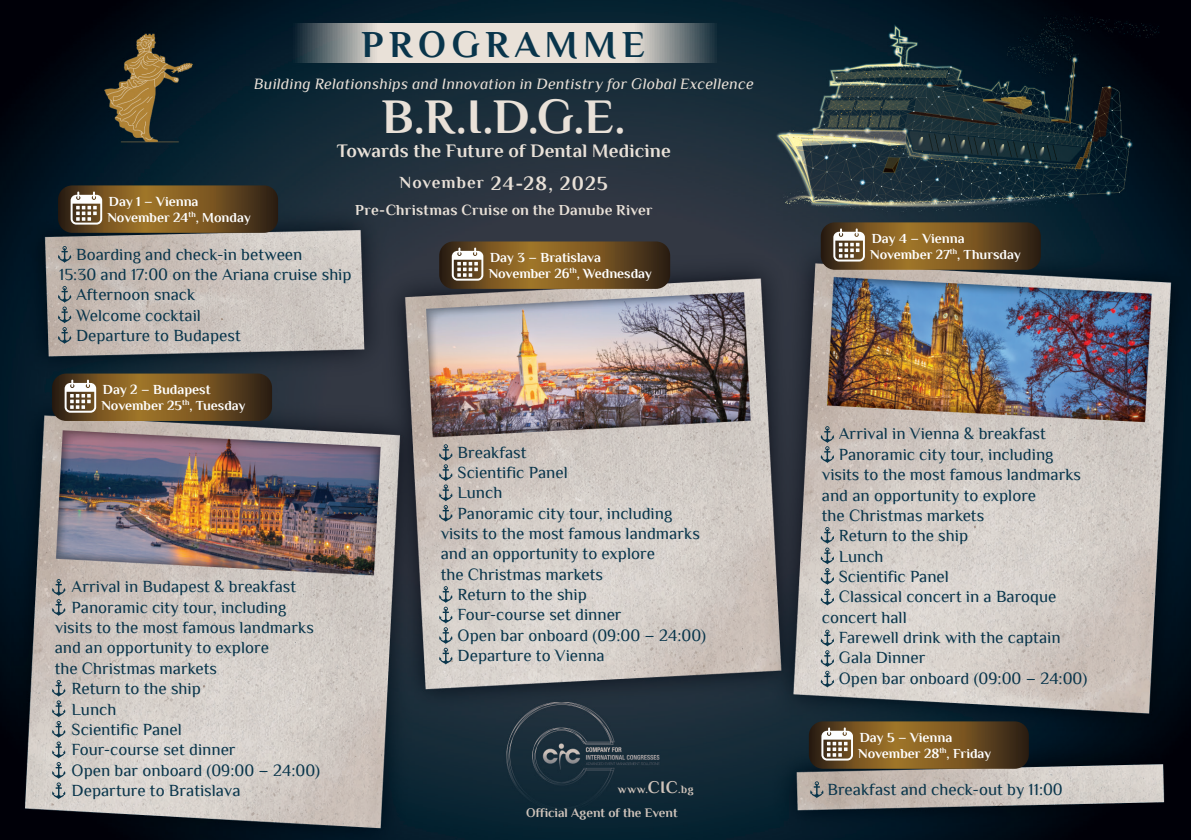
<style>
.page{position:relative;width:1191px;height:840px;background:#fff}
.page>*{position:absolute;margin:0;border:0;box-sizing:border-box;transform-origin:0 0}
.t1{font:700 49.6px "Philosopher";color:#e9e1d8}
.t2{font:700 38px "Philosopher";letter-spacing:.15em;color:#09354b}
.t3{font:700 20px "Philosopher";letter-spacing:.06em;color:#e9e1d8}
.t4{font:700 19px "Philosopher";letter-spacing:.01em;color:#e9e1d8}
.t5{font:17px "Philosopher";color:#09354b}
.t6{font:italic 15.8px "Philosopher";letter-spacing:.015em;color:#e9e1d8}
.t7{font:700 15.2px "Philosopher";letter-spacing:.02em;color:#e9e1d8}
.t8{font:700 13.8px/16px "Philosopher";color:#fff}
.t9{font:700 13px "Philosopher";color:#d0c4bb}
.t10{font:700 11.2px "Philosopher";color:#d0c4bb}
.s1{font-size:17px}
.s2{font-size:17.6px}
</style>
<div class="page">
<img style="left:0;top:0;width:1191px;height:839px">
<svg style="left:291px;top:23px;width:425px;height:40px;background:#bcbbb6"></svg>
<svg style="left:57px;top:246px;width:15px;height:17px"></svg>
<svg style="left:57px;top:286px;width:15px;height:57px"></svg>
<svg style="left:809px;top:780px;width:15px;height:17px"></svg>
<svg style="left:51px;top:578px;width:15px;height:37px"></svg>
<svg style="left:51px;top:679px;width:15px;height:119px;background:#aaadad"></svg>
<svg style="left:438px;top:444px;width:15px;height:77px"></svg>
<svg style="left:438px;top:585px;width:15px;height:79px"></svg>
<svg style="left:820px;top:426px;width:14px;height:36px"></svg>
<svg style="left:820px;top:526px;width:14px;height:79px"></svg>
<svg style="left:820px;top:629px;width:14px;height:58px"></svg>
<svg style="left:58px;top:185px;width:220px;height:48px;background:#73572b"></svg>
<svg style="left:809px;top:721px;width:219px;height:47px;background:#74572b"></svg>
<svg style="left:52px;top:373px;width:220px;height:47px;background:#74572c"></svg>
<svg style="left:439px;top:241px;width:231px;height:48px;background:#74572c"></svg>
<svg style="left:820px;top:222px;width:220px;height:47px;background:#75582c"></svg>
<h2 class="t2" style="left:361px;top:24px;width:285px">PROGRAMME</h2>
<p class="t6" style="left:254px;top:75px;width:501px">Building Relationships and Innovation in Dentistry for Global Excellence</p>
<h1 class="t1" style="left:382px;top:90px;width:245px">B.R.I.D.G.E.</h1>
<p class="t8" style="left:107px;top:193px;width:145px">Day 1 – Vienna<br>November 24<sup>th</sup>, Monday</p>
<p class="t4" style="left:337px;top:141px;width:335px">Towards the Future of Dental Medicine</p>
<p class="t3" style="left:399px;top:172px;width:210px"><span class="s1">November</span> 24-28, 2025</p>
<p class="t7" style="left:355px;top:201px;width:299px">Pre-Christmas Cruise on the Danube River</p>
<p class="t5" style="left:76px;top:245px;width:228px">Boarding and check-in between</p>
<p class="t5" style="left:59px;top:265px;width:294px">15:30 and 17:00 on the Ariana cruise ship</p>
<p class="t5" style="left:76px;top:285px;width:121px">Afternoon snack</p>
<p class="t5" style="left:76px;top:306px;width:126px">Welcome cocktail</p>
<p class="t5" style="left:76px;top:326px;width:166px">Departure to Budapest</p>
<p class="t8" style="left:101px;top:381px;width:146px">Day 2 – Budapest<br>November 25<sup>th</sup>, Tuesday</p>
<p class="t5" style="left:72px;top:577px;width:226px">Arrival in Budapest &amp; breakfast</p>
<p class="t5" style="left:72px;top:597px;width:216px">Panoramic city tour, including</p>
<p class="t5" style="left:55px;top:618px;width:261px">visits to the most famous landmarks</p>
<p class="t5" style="left:55px;top:638px;width:216px">and an opportunity to explore</p>
<p class="t5" style="left:55px;top:659px;width:164px">the Christmas markets</p>
<p class="t5" style="left:72px;top:679px;width:131px">Return to the ship</p>
<p class="t5" style="left:72px;top:699px;width:46px">Lunch</p>
<p class="t5" style="left:72px;top:720px;width:112px">Scientific Panel</p>
<p class="t5" style="left:72px;top:740px;width:166px">Four-course set dinner</p>
<p class="t5" style="left:72px;top:760px;width:250px">Open bar onboard (09:00 – 24:00)</p>
<p class="t5" style="left:72px;top:781px;width:170px">Departure to Bratislava</p>
<p class="t8" style="left:488px;top:249px;width:165px">Day 3 – Bratislava<br>November 26<sup>th</sup>, Wednesday</p>
<p class="t5" style="left:457px;top:442px;width:70px">Breakfast</p>
<p class="t5" style="left:457px;top:463px;width:112px">Scientific Panel</p>
<p class="t5" style="left:457px;top:483px;width:46px">Lunch</p>
<p class="t5" style="left:457px;top:503px;width:216px">Panoramic city tour, including</p>
<p class="t5" style="left:441px;top:524px;width:261px">visits to the most famous landmarks</p>
<p class="t5" style="left:441px;top:544px;width:216px">and an opportunity to explore</p>
<p class="t5" style="left:441px;top:565px;width:164px">the Christmas markets</p>
<p class="t5" style="left:457px;top:585px;width:131px">Return to the ship</p>
<p class="t5" style="left:457px;top:605px;width:166px">Four-course set dinner</p>
<p class="t5" style="left:457px;top:626px;width:250px">Open bar onboard (09:00 – 24:00)</p>
<p class="t5" style="left:457px;top:646px;width:149px">Departure to Vienna</p>
<p class="t10" style="left:618px;top:783px;width:77px">www.<span class="s2">CIC</span>.bg</p>
<p class="t9" style="left:526px;top:805px;width:153px">Official Agent of the Event</p>
<p class="t8" style="left:870px;top:230px;width:152px">Day 4 – Vienna<br>November 27<sup>th</sup>, Thursday</p>
<p class="t5" style="left:839px;top:424px;width:209px">Arrival in Vienna &amp; breakfast</p>
<p class="t5" style="left:839px;top:445px;width:216px">Panoramic city tour, including</p>
<p class="t5" style="left:822px;top:465px;width:261px">visits to the most famous landmarks</p>
<p class="t5" style="left:822px;top:485px;width:216px">and an opportunity to explore</p>
<p class="t5" style="left:822px;top:506px;width:164px">the Christmas markets</p>
<p class="t5" style="left:839px;top:526px;width:131px">Return to the ship</p>
<p class="t5" style="left:839px;top:546px;width:46px">Lunch</p>
<p class="t5" style="left:839px;top:567px;width:112px">Scientific Panel</p>
<p class="t5" style="left:839px;top:587px;width:219px">Classical concert in a Baroque</p>
<p class="t5" style="left:822px;top:607px;width:86px">concert hall</p>
<p class="t5" style="left:839px;top:628px;width:223px">Farewell drink with the captain</p>
<p class="t5" style="left:839px;top:648px;width:88px">Gala Dinner</p>
<p class="t5" style="left:839px;top:669px;width:250px">Open bar onboard (09:00 – 24:00)</p>
<p class="t8" style="left:858px;top:729px;width:134px">Day 5 – Vienna<br>November 28<sup>th</sup>, Friday</p>
<p class="t5" style="left:827px;top:779px;width:237px">Breakfast and check-out by 11:00</p>
</div>
